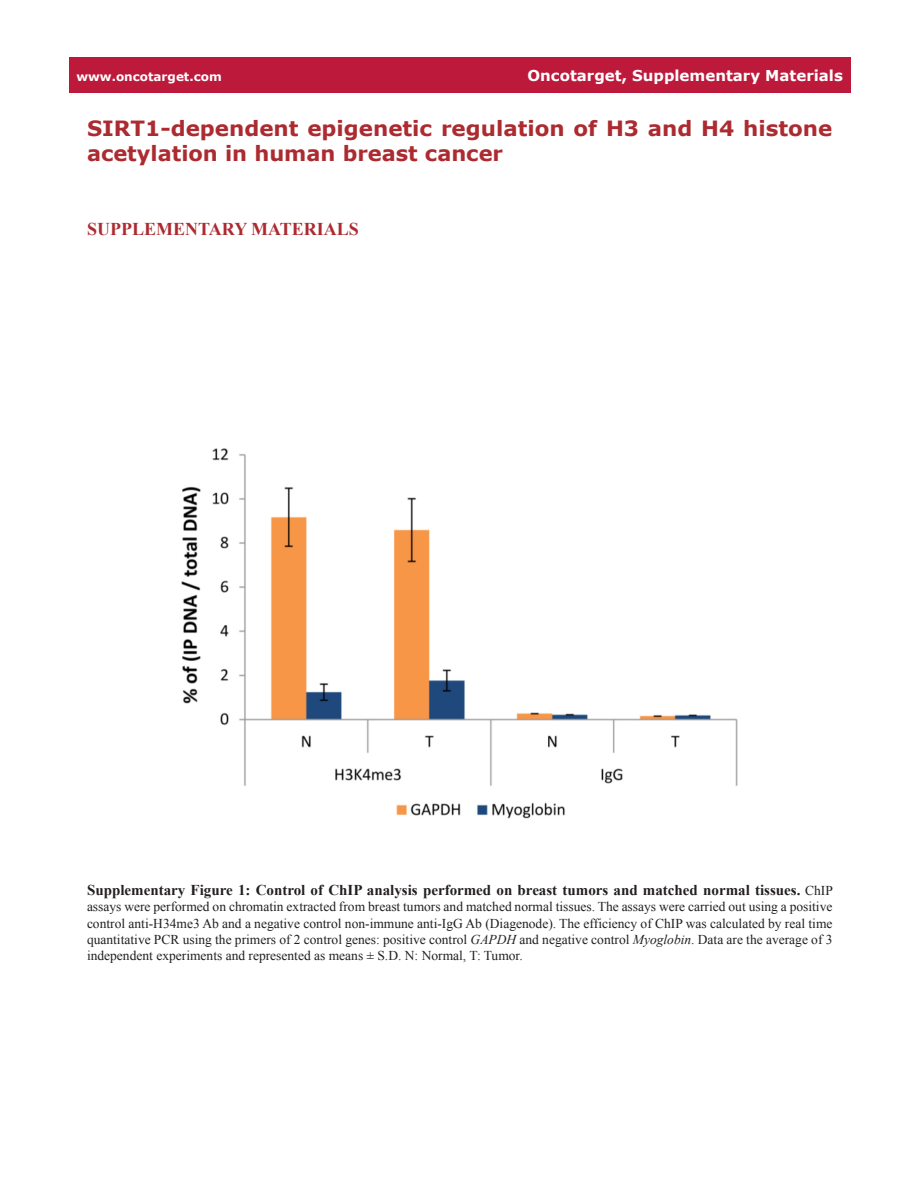
<style>
.page{position:relative;width:918px;height:1188px;background:#fff}
.page>*{position:absolute;margin:0;border:0;box-sizing:border-box;transform-origin:0 0}
.t1{font:700 21px/25.2px "Verdana";color:#ac2b31}
.Heading{font:700 18px "Times New Roman";color:#ac2b31}
.Figuretrx{font:700 15px "Times New Roman";color:#231f20}
.t2{font:700 15px "Verdana";color:#fff}
.Figuretrx-2{font:13.5px/16.2px "Times New Roman";color:#231f20;text-align:justify}
.t3{font:700 12px "Verdana";color:#fff}
.s1{font-weight:400;font-size:13.5px}
.s2{font-style:italic}
</style>
<div class="page">
<div style="left:69px;top:57px;width:781px;height:36px;background:#bd1a3b"></div>
<img style="left:182px;top:448px;width:556px;height:371px">
<p class="t3" style="left:76px;top:68px;width:147px">www.oncotarget.com</p>
<p class="t2" style="left:528px;top:65px;width:317px">Oncotarget, Supplementary Materials</p>
<p class="t1" style="left:87px;top:115px;width:747px">SIRT1-dependent epigenetic regulation of H3 and H4 histone acetylation in human breast cancer</p>
<p class="Heading" style="left:87px;top:216px;width:273px">SUPPLEMENTARY MATERIALS</p>
<p class="Figuretrx" style="left:87px;top:880px;width:747px">Supplementary Figure 1: Control of ChIP analysis performed on breast tumors and matched normal tissues. <span class="s1">ChIP</span></p>
<p class="Figuretrx-2" style="left:87px;top:899px;width:747px">assays were performed on chromatin extracted from breast tumors and matched normal tissues. The assays were carried out using a positive control anti-H34me3 Ab and a negative control non-immune anti-IgG Ab (Diagenode). The efficiency of ChIP was calculated by real time quantitative PCR using the primers of 2 control genes: positive control <span class="s2">GAPDH</span> and negative control <span class="s2">Myoglobin</span>. Data are the average of 3 independent experiments and represented as means ± S.D. N: Normal, T: Tumor.</p>
</div>
